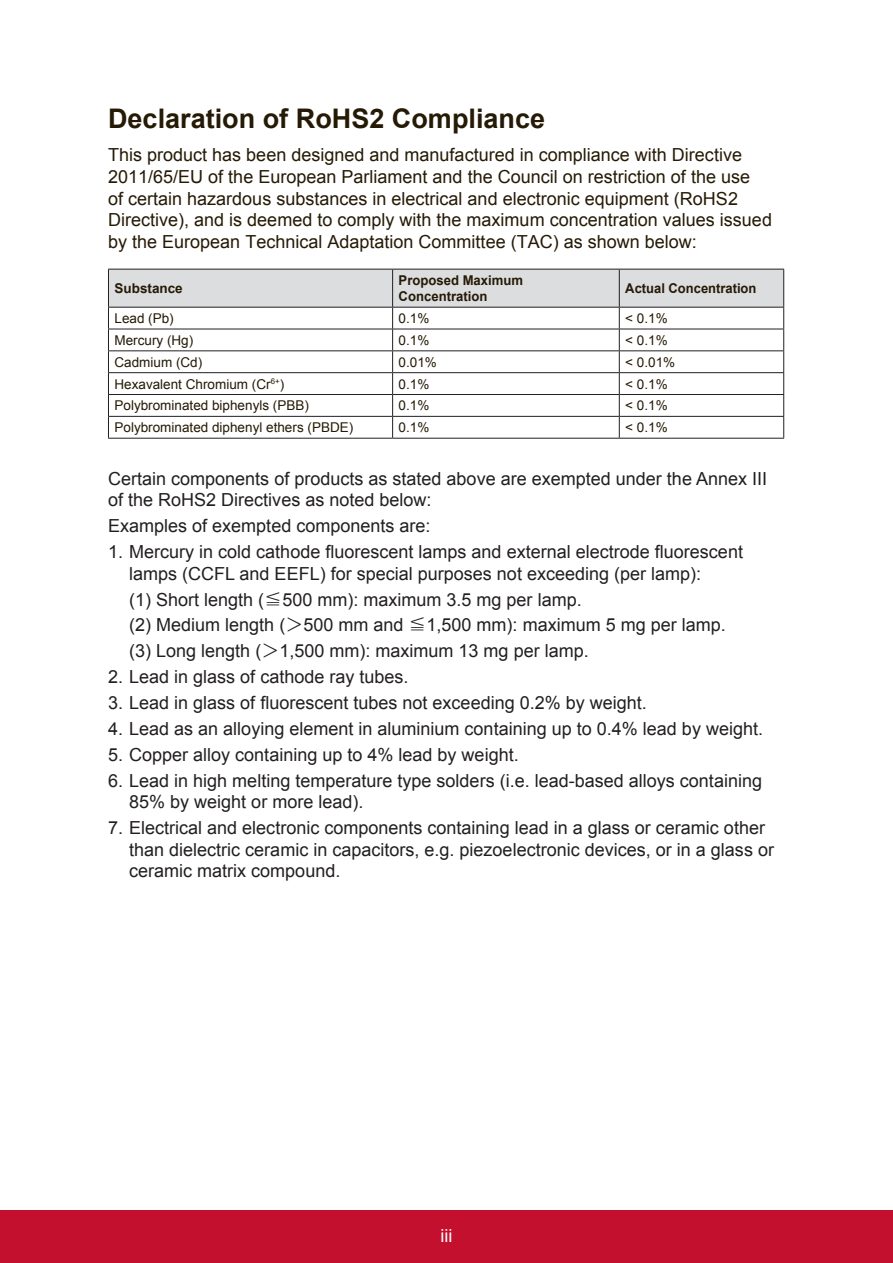
<style>
.page{position:relative;width:893px;height:1263px;background:#fff}
.page>*{position:absolute;margin:0;border:0;box-sizing:border-box;transform-origin:0 0}
.t1{font:700 27px "Arial";color:#251a05}
.t2{font:18px/21.6px "Arial";color:#231f20}
.t3{font:18px/21.6px "Arial";color:#251a05}
.t4{font:18px "Arial";color:#fff}
.t5{font:13.5px "Arial";color:#251a05}
.t6{font:700 13.5px/16.2px "Arial";color:#251a05}
.t7{font:700 13.5px "Arial";color:#251a05;scale:.96 1}
.s1{font-family:"Adobe Ming Std";font-weight:300}
</style>
<div class="page">
<div style="left:0;top:1210px;width:892px;height:53px;background:#c3102f"></div>
<svg style="left:108px;top:269px;width:676px;height:169px"></svg>
<hr style="left:108px;top:438px;width:284px;height:1px;background:#231f20">
<hr style="left:392px;top:438px;width:227px;height:1px;background:#231f20">
<hr style="left:619px;top:438px;width:164px;height:1px;background:#231f20">
<h1 class="t1" style="left:108px;top:100px;width:438px">Declaration of RoHS2 Compliance</h1>
<p class="t3" style="left:108px;top:144px;width:665px">This product has been designed and manufactured in compliance with Directive 2011/65/EU of the European Parliament and the Council on restriction of the use<br>of certain hazardous substances in electrical and electronic equipment (RoHS2<br>Directive), and is deemed to comply with the maximum concentration values issued by the European Technical Adaptation Committee (TAC) as shown below:</p>
<p class="t6" style="left:114px;top:281px;width:70px">Substance</p>
<p class="t6" style="left:398px;top:272px;width:126px">Proposed Maximum<br>Concentration</p>
<p class="t7" style="left:625px;top:279px;width:138px">Actual Concentration</p>
<p class="t5" style="left:114px;top:309px;width:61px">Lead (Pb)</p>
<p class="t5" style="left:398px;top:309px;width:32px">0.1%</p>
<p class="t5" style="left:625px;top:309px;width:44px">&lt; 0.1%</p>
<p class="t5" style="left:114px;top:331px;width:80px">Mercury (Hg)</p>
<p class="t5" style="left:398px;top:331px;width:32px">0.1%</p>
<p class="t5" style="left:625px;top:331px;width:44px">&lt; 0.1%</p>
<p class="t5" style="left:114px;top:353px;width:89px">Cadmium (Cd)</p>
<p class="t5" style="left:398px;top:353px;width:40px">0.01%</p>
<p class="t5" style="left:625px;top:353px;width:51px">&lt; 0.01%</p>
<p class="t5" style="left:114px;top:375px;width:171px">Hexavalent Chromium (Cr<sup>6+</sup>)</p>
<p class="t5" style="left:398px;top:375px;width:32px">0.1%</p>
<p class="t5" style="left:625px;top:375px;width:44px">&lt; 0.1%</p>
<p class="t5" style="left:114px;top:397px;width:196px">Polybrominated biphenyls (PBB)</p>
<p class="t5" style="left:398px;top:397px;width:32px">0.1%</p>
<p class="t5" style="left:625px;top:397px;width:44px">&lt; 0.1%</p>
<p class="t5" style="left:114px;top:418px;width:240px">Polybrominated diphenyl ethers (PBDE)</p>
<p class="t5" style="left:398px;top:418px;width:32px">0.1%</p>
<p class="t5" style="left:625px;top:418px;width:44px">&lt; 0.1%</p>
<p class="t2" style="left:108px;top:468px;width:660px">Certain components of products as stated above are exempted under the Annex III of the RoHS2 Directives as noted below:</p>
<p class="t2" style="left:108px;top:515px;width:324px">Examples of exempted components are:</p>
<p class="t2" style="left:129px;top:541px;width:615px;text-indent:-21px">1. Mercury in cold cathode fluorescent lamps and external electrode fluorescent lamps (CCFL and EEFL) for special purposes not exceeding (per lamp):</p>
<p class="t2" style="left:129px;top:586px;width:598px;line-height:25.8px">(1) Short length (<span class="s1">≦</span>500 mm): maximum 3.5 mg per lamp.<br>(2) Medium length (<span class="s1">＞</span>500 mm and <span class="s1">≦</span>1,500 mm): maximum 5 mg per lamp. (3) Long length (<span class="s1">＞</span>1,500 mm): maximum 13 mg per lamp.</p>
<p class="t2" style="left:108px;top:666px;width:302px">2. Lead in glass of cathode ray tubes.</p>
<p class="t2" style="left:108px;top:692px;width:540px">3. Lead in glass of fluorescent tubes not exceeding 0.2% by weight.</p>
<p class="t2" style="left:108px;top:718px;width:656px">4. Lead as an alloying element in aluminium containing up to 0.4% lead by weight.</p>
<p class="t2" style="left:108px;top:744px;width:412px">5. Copper alloy containing up to 4% lead by weight.</p>
<p class="t2" style="left:129px;top:769px;width:634px;text-indent:-21px">6. Lead in high melting temperature type solders (i.e. lead-based alloys containing<br>85% by weight or more lead).</p>
<p class="t2" style="left:129px;top:817px;width:646px;text-indent:-21px">7. Electrical and electronic components containing lead in a glass or ceramic other than dielectric ceramic in capacitors, e.g. piezoelectronic devices, or in a glass or ceramic matrix compound.</p>
<p class="t4" style="left:440px;top:1223px;width:13px">iii</p>
</div>
